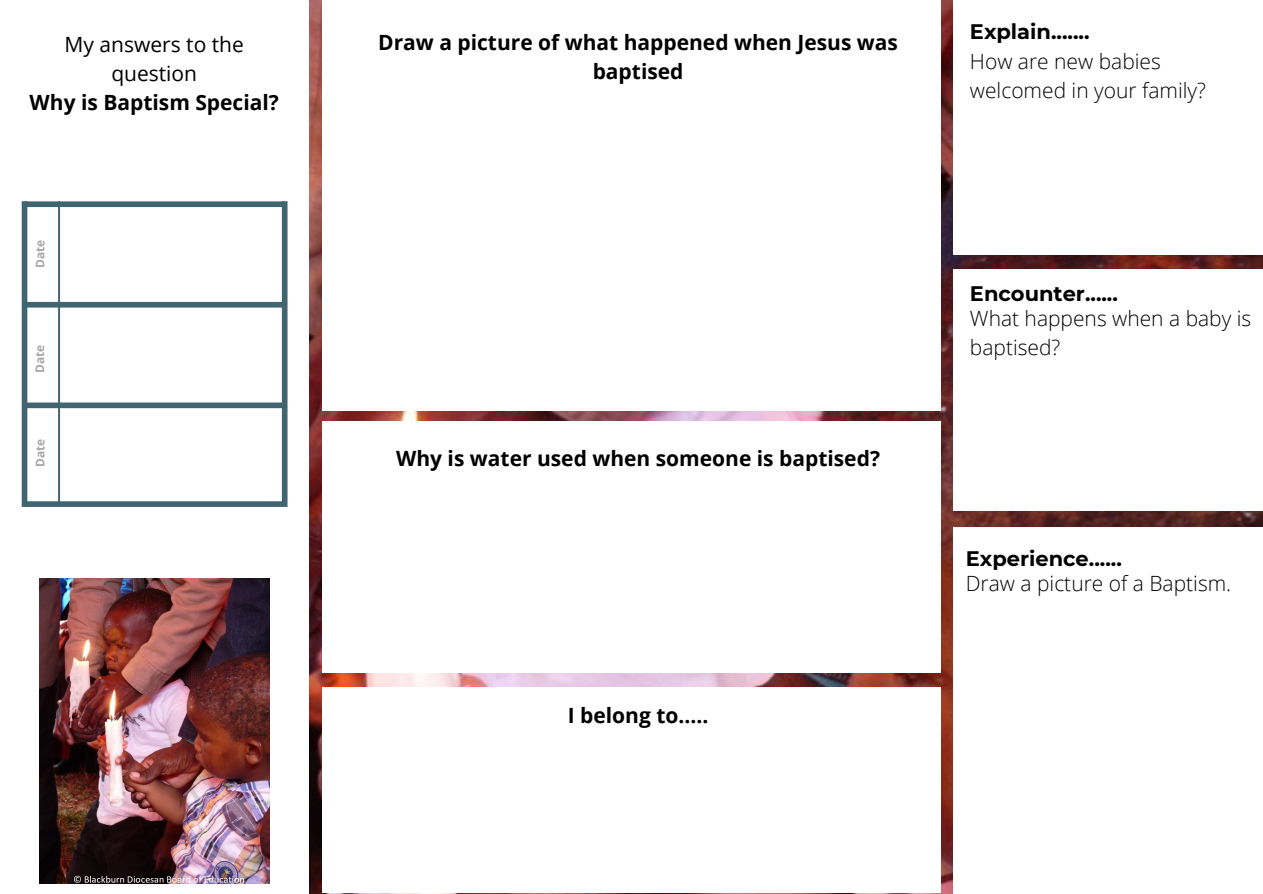
<style>
.page{position:relative;width:1263px;height:894px;background:#fff}
.page>*{position:absolute;margin:0;border:0;box-sizing:border-box;transform-origin:0 0}
.t1{font:700 21px/29.2px "Open Sans";color:#000;text-align:center}
.t2{font:300 21px/29.2px "Open Sans";color:#000}
.t3{font:700 21px "Montserrat";color:#000}
.t4{font:21px/29.2px "Open Sans";color:#000;text-align:center}
.t5{font:700 11.85px "Open Sans";color:#a6a6a6}
</style>
<div class="page">
<img style="left:309px;top:0;width:954px;height:893px">
<div style="left:323px;top:0;width:617px;height:410px;background:#fff"></div>
<div style="left:953px;top:0;width:309px;height:254px;background:#fff"></div>
<svg style="left:22px;top:201px;width:266px;height:306px"></svg>
<div style="left:322px;top:421px;width:618px;height:251px;background:#fff"></div>
<div style="left:322px;top:686px;width:618px;height:206px;background:#fff"></div>
<div style="left:953px;top:269px;width:309px;height:241px;background:#fff"></div>
<div style="left:953px;top:526px;width:309px;height:367px;background:#fff"></div>
<img style="left:40px;top:578px;width:229px;height:304px">
<p class="t4" style="left:65px;top:29px;width:181px">My answers to the question</p>
<p class="t1" style="left:30px;top:88px;width:251px">Why is Baptism Special?</p>
<p class="t5" style="left:32px;top:268px;width:30px;rotate:-90deg">Date</p>
<p class="t5" style="left:31px;top:373px;width:30px;rotate:-90deg">Date</p>
<p class="t1" style="left:378px;top:27px;width:521px">Draw a picture of what happened when Jesus was baptised</p>
<p class="t5" style="left:32px;top:466px;width:30px;rotate:-90deg">Date</p>
<p class="t1" style="left:396px;top:443px;width:485px">Why is water used when someone is baptised?</p>
<p class="t1" style="left:568px;top:700px;width:142px">I belong to.....</p>
<p class="t3" style="left:970px;top:19px;width:121px">Explain.......</p>
<p class="t2" style="left:970px;top:46px;width:238px">How are new babies welcomed in your family?</p>
<p class="t3" style="left:970px;top:280px;width:150px">Encounter......</p>
<p class="t2" style="left:970px;top:303px;width:283px">What happens when a baby is baptised?</p>
<p class="t3" style="left:966px;top:545px;width:158px">Experience......</p>
<p class="t2" style="left:966px;top:568px;width:267px">Draw a picture of a Baptism.</p>
</div>
